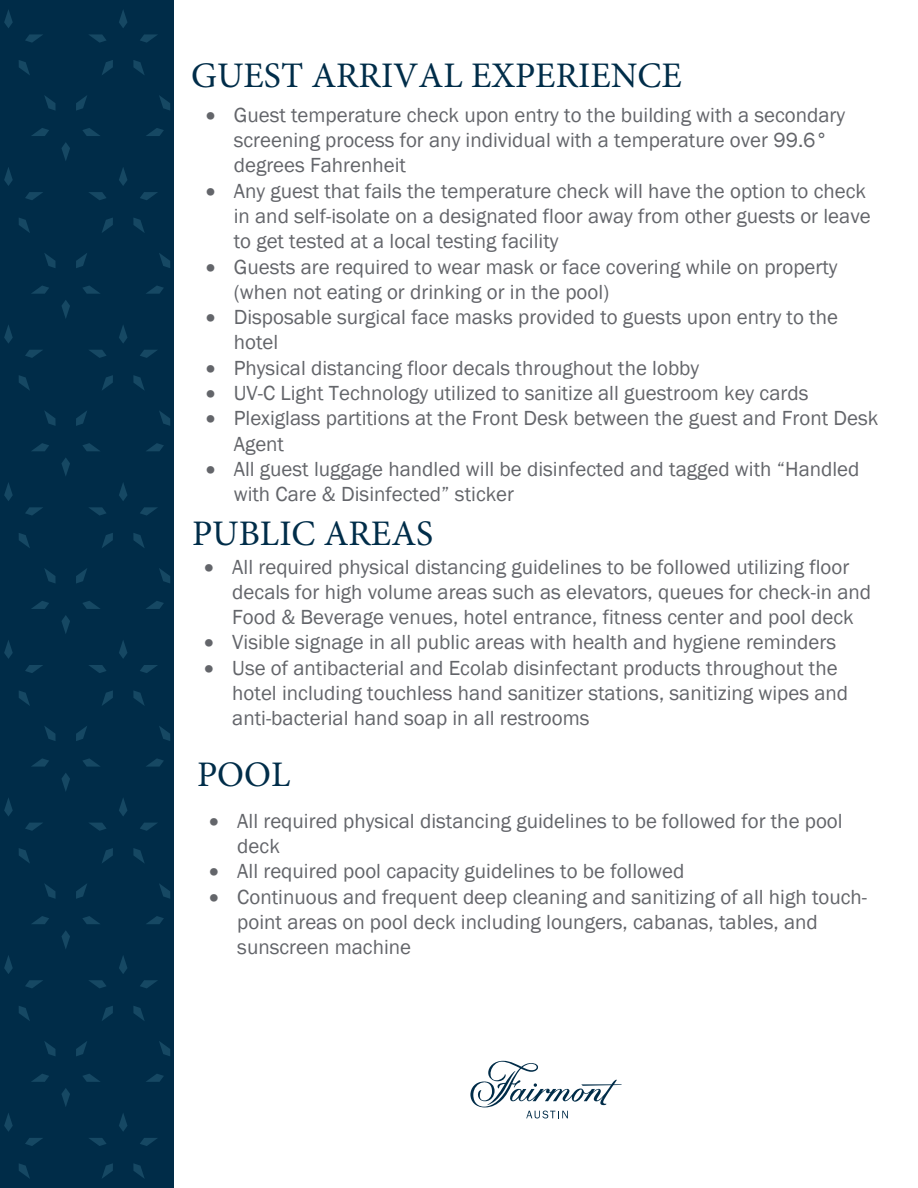
<style>
.page{position:relative;width:918px;height:1188px;background:#fff}
.page>*{position:absolute;margin:0;border:0;box-sizing:border-box;transform-origin:0 0}
.t1{font:36px "Minion Pro";color:#002d49}
.t2{font:21px/25.3px "Franklin Gothic";color:#63656a}
.t3{font:21px/25.3px "Franklin Gothic";color:#63656a}
</style>
<div class="page">
<div style="left:0;top:0;width:174px;height:1188px;background:#002c48"></div>
<svg style="left:4px;top:10px;width:39px;height:65px"></svg>
<svg style="left:31px;top:95px;width:69px;height:66px"></svg>
<svg style="left:89px;top:10px;width:68px;height:65px"></svg>
<svg style="left:146px;top:95px;width:24px;height:41px"></svg>
<svg style="left:4px;top:167px;width:39px;height:66px"></svg>
<svg style="left:89px;top:167px;width:69px;height:66px"></svg>
<svg style="left:4px;top:253px;width:166px;height:137px"></svg>
<svg style="left:31px;top:568px;width:69px;height:66px"></svg>
<svg style="left:4px;top:411px;width:166px;height:137px"></svg>
<svg style="left:146px;top:568px;width:24px;height:41px"></svg>
<svg style="left:4px;top:640px;width:39px;height:66px"></svg>
<svg style="left:89px;top:640px;width:69px;height:66px"></svg>
<svg style="left:4px;top:726px;width:166px;height:137px"></svg>
<svg style="left:4px;top:884px;width:166px;height:137px"></svg>
<svg style="left:4px;top:1041px;width:166px;height:138px"></svg>
<svg style="left:470px;top:1061px;width:152px;height:57px"></svg>
<h1 class="t1" style="left:191px;top:52px;width:492px">GUEST ARRIVAL EXPERIENCE</h1>
<p class="t2" style="left:234px;top:102px;width:613px;text-indent:-28px">• Guest temperature check upon entry to the building with a secondary screening process for any individual with a temperature over 99.6° degrees Fahrenheit</p>
<p class="t2" style="left:234px;top:178px;width:638px;text-indent:-28px">• Any guest that fails the temperature check will have the option to check in and self-isolate on a designated floor away from other guests or leave to get tested at a local testing facility</p>
<p class="t3" style="left:234px;top:254px;width:605px;text-indent:-28px">• Guests are required to wear mask or face covering while on property (when not eating or drinking or in the pool)</p>
<p class="t2" style="left:234px;top:305px;width:606px;text-indent:-28px">• Disposable surgical face masks provided to guests upon entry to the hotel</p>
<p class="t2" style="left:206px;top:356px;width:495px">• Physical distancing floor decals throughout the lobby</p>
<p class="t2" style="left:206px;top:381px;width:604px">• UV-C Light Technology utilized to sanitize all guestroom key cards</p>
<p class="t2" style="left:234px;top:406px;width:646px;text-indent:-28px">• Plexiglass partitions at the Front Desk between the guest and Front Desk<br>Agent</p>
<p class="t2" style="left:234px;top:457px;width:627px;text-indent:-28px">• All guest luggage handled will be disinfected and tagged with “Handled with Care &amp; Disinfected” sticker</p>
<h1 class="t1" style="left:192px;top:510px;width:243px">PUBLIC AREAS</h1>
<p class="t2" style="left:232px;top:554px;width:640px;text-indent:-28px">• All required physical distancing guidelines to be followed utilizing floor decals for high volume areas such as elevators, queues for check-in and<br>Food &amp; Beverage venues, hotel entrance, fitness center and pool deck</p>
<p class="t2" style="left:204px;top:630px;width:633px">• Visible signage in all public areas with health and hygiene reminders</p>
<p class="t2" style="left:232px;top:656px;width:617px;text-indent:-28px">• Use of antibacterial and Ecolab disinfectant products throughout the hotel including touchless hand sanitizer stations, sanitizing wipes and anti-bacterial hand soap in all restrooms</p>
<h1 class="t1" style="left:197px;top:750px;width:95px">POOL</h1>
<p class="t2" style="left:237px;top:809px;width:607px;text-indent:-28px">• All required physical distancing guidelines to be followed for the pool deck</p>
<p class="t2" style="left:209px;top:859px;width:477px">• All required pool capacity guidelines to be followed</p>
<p class="t2" style="left:237px;top:885px;width:631px;text-indent:-28px">• Continuous and frequent deep cleaning and sanitizing of all high touch&shy;point areas on pool deck including loungers, cabanas, tables, and sunscreen machine</p>
</div>
